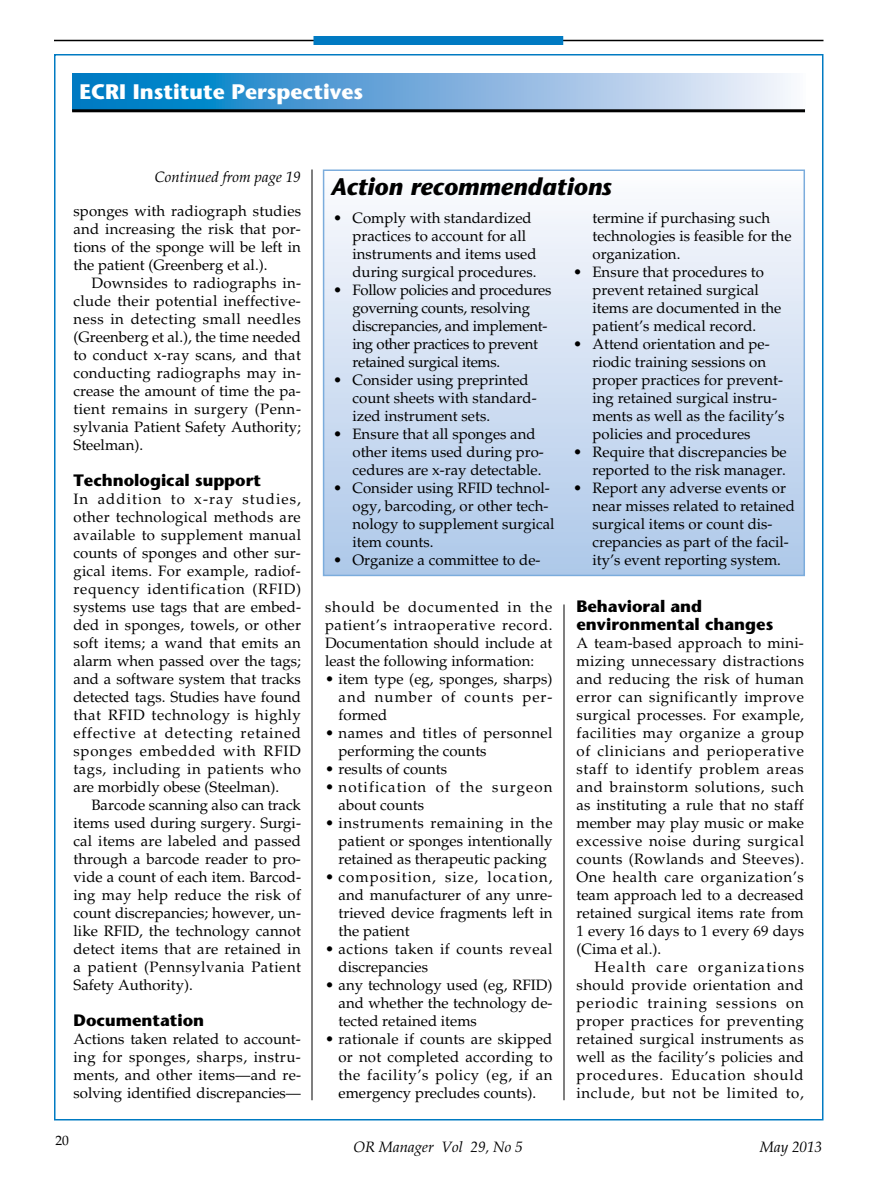
<style>
.page{position:relative;width:891px;height:1188px;background:#fff}
.page>*{position:absolute;margin:0;border:0;box-sizing:border-box;transform-origin:0 0}
.t1{font:italic 700 24px "Stone Sans Std";color:#000}
.t2{font:700 21px "Stone Sans Std";color:#fff}
.t3{font:700 16.5px/18px "Stone Sans Std";color:#000}
.t4{font:15px/18px "Palatino LT Std";color:#000;text-align:justify}
.t5{font:15px/18px "Palatino LT Std";letter-spacing:-.02em;color:#000}
.t6{font:15px/18px "Palatino LT Std";letter-spacing:.03em;color:#000}
.t7{font:italic 15px "Palatino LT Std";color:#000}
.t8{font:15px/18px "Palatino LT Std";letter-spacing:.035em;color:#000}
.t9{font:15px/18px "Palatino LT Std";letter-spacing:.07em;color:#000}
.t10{font:13.5px "Palatino LT Std";color:#000}
</style>
<div class="page">
<div style="left:54px;top:54px;width:770px;height:1066px;background:#fff;border:2px solid #007ac2"></div>
<hr style="left:312px;top:170px;width:1px;height:930px;background:#000">
<hr style="left:564px;top:604px;width:1px;height:496px;background:#000">
<hr style="left:54px;top:40px;width:770px;height:1px;background:#000">
<div style="left:314px;top:36px;width:249px;height:9px;background:#007ac2"></div>
<svg style="left:72px;top:73px;width:719px;height:36px;background:#71afdc"></svg>
<hr style="left:72px;top:109px;width:733px;height:3px;background:#000">
<div style="left:324px;top:170px;width:480px;height:405px;background:linear-gradient(to bottom,#fbfbfe,#adc7e9)"></div>
<div style="left:323px;top:170px;width:482px;height:406px;border:2px solid #7bacdc"></div>
<h2 class="t2" style="left:80px;top:80px;width:285px">ECRI Institute Perspectives</h2>
<p class="t7" style="left:155px;top:168px;width:147px">Continued from page 19</p>
<h1 class="t1" style="left:330px;top:172px;width:283px">Action recommendations</h1>
<p class="t4" style="left:352px;top:209px;width:186px;text-align:left;text-indent:-20px">• Comply with standardized practices to account for all instruments and items used during surgical procedures.</p>
<p class="t5" style="left:352px;top:281px;width:201px;text-indent:-20px">• Follow policies and procedures governing counts, resolving discrepancies, and implement&shy;ing other practices to prevent retained surgical items.</p>
<p class="t4" style="left:352px;top:371px;width:186px;text-align:left;text-indent:-20px">• Consider using preprinted count sheets with standard&shy;ized instrument sets.</p>
<p class="t4" style="left:352px;top:425px;width:193px;text-align:left;text-indent:-20px">• Ensure that all sponges and other items used during pro&shy;cedures are x-ray detectable.</p>
<p class="t4" style="left:352px;top:479px;width:204px;text-align:left;text-indent:-20px">• Consider using RFID technol&shy;ogy, barcoding, or other tech&shy;nology to supplement surgical item counts.</p>
<p class="t4" style="left:333px;top:551px;width:209px">• Organize a committee to de-</p>
<p class="t4" style="left:74px;top:202px;width:229px">sponges with radiograph studies and increasing the risk that por&shy;tions of the sponge will be left in the patient (Greenberg et al.).</p>
<p class="t4" style="left:74px;top:274px;width:229px;text-indent:18px">Downsides to radiographs in&shy;clude their potential ineffective&shy;ness in detecting small needles (Greenberg et al.), the time needed to conduct x-ray scans, and that conducting radiographs may in&shy;crease the amount of time the pa&shy;tient remains in surgery (Penn&shy;sylvania Patient Safety Authority; Steelman).</p>
<p class="t3" style="left:74px;top:471px;width:189px">Technological support</p>
<p class="t4" style="left:74px;top:490px;width:229px">In addition to x-ray studies, other technological methods are available to supplement manual counts of sponges and other sur&shy;gical items. For example, radiof&shy;requency identification (RFID) systems use tags that are embed&shy;ded in sponges, towels, or other soft items; a wand that emits an alarm when passed over the tags; and a software system that tracks detected tags. Studies have found that RFID technology is highly effective at detecting retained sponges embedded with RFID tags, including in patients who are morbidly obese (Steelman).</p>
<p class="t4" style="left:74px;top:796px;width:229px;text-indent:18px">Barcode scanning also can track items used during surgery. Surgi&shy;cal items are labeled and passed through a barcode reader to pro&shy;vide a count of each item. Barcod&shy;ing may help reduce the risk of count discrepancies; however, un&shy;like RFID, the technology cannot detect items that are retained in a patient (Pennsylvania Patient Safety Authority).</p>
<p class="t3" style="left:74px;top:1011px;width:132px">Documentation</p>
<p class="t4" style="left:74px;top:1030px;width:229px">Actions taken related to account&shy;ing for sponges, sharps, instru&shy;ments, and other items—and re&shy;solving identified discrepancies—</p>
<p class="t4" style="left:592px;top:209px;width:201px;text-align:left">termine if purchasing such technologies is feasible for the organization.</p>
<p class="t4" style="left:592px;top:263px;width:191px;text-align:left;text-indent:-20px">• Ensure that procedures to prevent retained surgical items are documented in the patient’s medical record.</p>
<p class="t4" style="left:592px;top:335px;width:194px;text-align:left;text-indent:-20px">• Attend orientation and pe&shy;riodic training sessions on proper practices for prevent&shy;ing retained surgical instru&shy;ments as well as the facility’s policies and procedures</p>
<p class="t4" style="left:573px;top:443px;width:215px;text-align:right">• Require that discrepancies be reported to the risk manager.</p>
<p class="t4" style="left:592px;top:479px;width:204px;text-align:left;text-indent:-20px">• Report any adverse events or near misses related to retained surgical items or count dis&shy;crepancies as part of the facil&shy;ity’s event reporting system.</p>
<p class="t3" style="left:576px;top:597px;width:198px">Behavioral and environmental changes</p>
<p class="t4" style="left:576px;top:634px;width:229px">A team-based approach to mini&shy;mizing unnecessary distractions and reducing the risk of human error can significantly improve surgical processes. For example, facilities may organize a group of clinicians and perioperative staff to identify problem areas and brainstorm solutions, such as instituting a rule that no staff member may play music or make excessive noise during surgical counts (Rowlands and Steeves).<br>One health care organization’s team approach led to a decreased retained surgical items rate from 1 every 16 days to 1 every 69 days (Cima et al.).</p>
<p class="t4" style="left:576px;top:958px;width:229px;text-indent:18px">Health care organizations should provide orientation and periodic training sessions on proper practices for preventing retained surgical instruments as well as the facility’s policies and procedures. Education should include, but not be limited to,</p>
<p class="t4" style="left:325px;top:598px;width:229px">should be documented in the patient’s intraoperative record.<br>Documentation should include at least the following information:</p>
<p class="t4" style="left:339px;top:670px;width:216px;text-indent:-14px">• item type (eg, sponges, sharps) and number of counts per&shy;formed</p>
<p class="t6" style="left:339px;top:724px;width:216px;text-indent:-14px">• names and titles of personnel performing the counts</p>
<p class="t4" style="left:325px;top:760px;width:124px">• results of counts</p>
<p class="t9" style="left:339px;top:778px;width:215px;text-indent:-13px">• notification of the surgeon about counts</p>
<p class="t4" style="left:339px;top:814px;width:216px;text-indent:-14px">• instruments remaining in the patient or sponges intentionally retained as therapeutic packing</p>
<p class="t4" style="left:339px;top:868px;width:216px;text-indent:-14px">• composition, size, location, and manufacturer of any unre&shy;trieved device fragments left in the patient</p>
<p class="t8" style="left:339px;top:940px;width:216px;text-indent:-14px">• actions taken if counts reveal discrepancies</p>
<p class="t4" style="left:339px;top:976px;width:216px;text-indent:-13px">• any technology used (eg, RFID) and whether the technology de&shy;tected retained items</p>
<p class="t4" style="left:339px;top:1030px;width:216px;text-indent:-13px">• rationale if counts are skipped or not completed according to the facility’s policy (eg, if an emergency precludes counts).</p>
<p class="t10" style="left:56px;top:1133px;width:15px">20</p>
<p class="t7" style="left:353px;top:1138px;width:171px">OR Manager Vol 29, No 5</p>
<p class="t7" style="left:760px;top:1138px;width:64px">May 2013</p>
</div>
